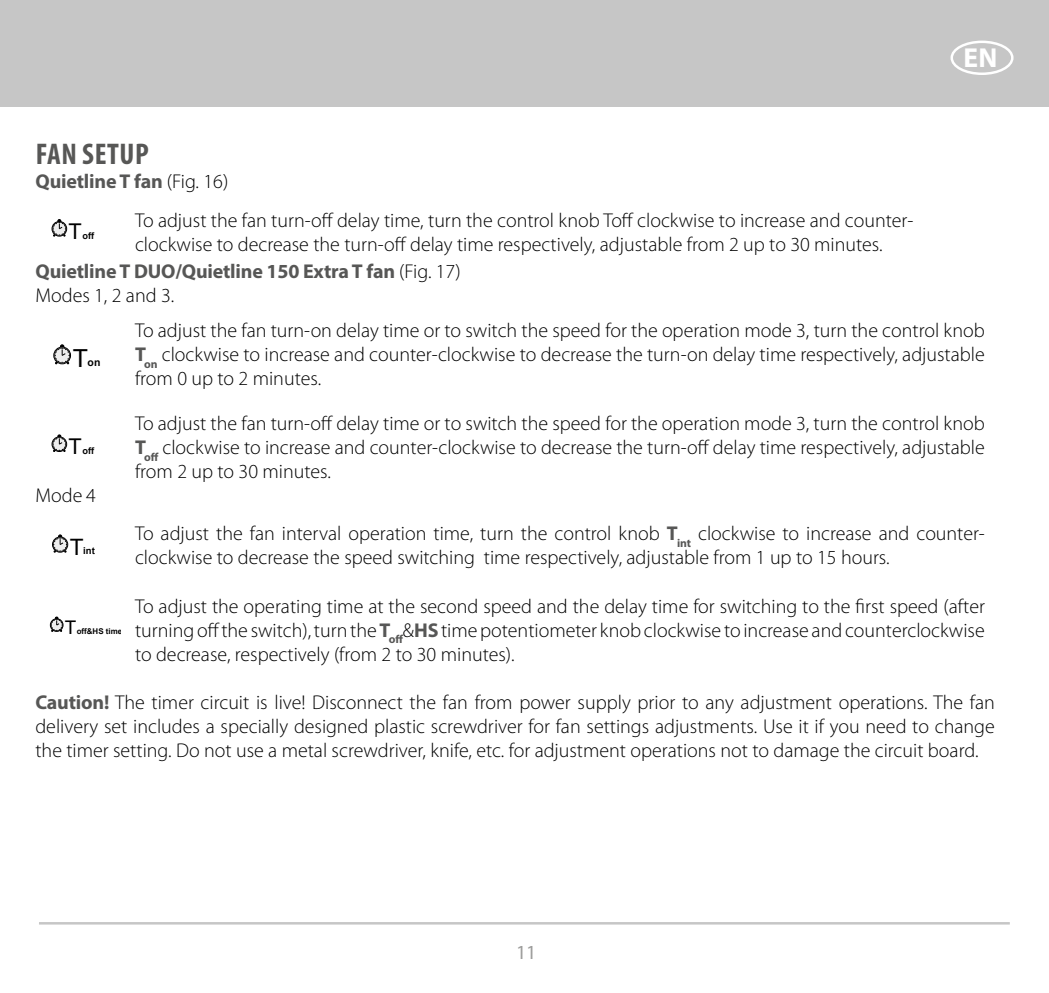
<style>
.page{position:relative;width:1049px;height:993px;background:#fff}
.page>*{position:absolute;margin:0;border:0;box-sizing:border-box;transform-origin:0 0}
.t1{font:700 condensed 30px "Myriad Pro";letter-spacing:.02em;color:#575756}
.t2{font:700 27.5px "Myriad Pro";color:#fff}
.t3{font:24.75px "Arial";color:#000}
.t4{font:22.5px "Arial";color:#000}
.t5{font:21.75px "Arial";color:#000}
.t6{font:300 20px/24px "Myriad Pro";color:#000;text-align:justify}
.t7{font:700 20px/24px "Myriad Pro";letter-spacing:-.01em;color:#575756}
.t8{font:20px "Myriad Pro";color:#9d9d9c}
.t9{font:18.75px "Arial";color:#000}
.t10{font:700 10.5px "Arial";color:#000}
.t11{font:700 9.5px "Arial";color:#000}
.t12{font:700 9.25px "Arial";color:#000}
.t13{font:700 8px "Arial";color:#000}
.s1{font-weight:300;color:#000}
.s2{font-weight:700;color:#575756}
</style>
<div class="page">
<div style="left:0;top:0;width:1049px;height:106px;background:#c6c6c6"></div>
<div style="left:950px;top:41px;width:63px;height:34px;border:2px solid #fff;border-radius:50%"></div>
<hr style="left:39px;top:921px;width:971px;height:3px;background:#c6c6c6">
<svg style="left:52px;top:219px;width:15px;height:17px"></svg>
<svg style="left:53px;top:344px;width:18px;height:20px"></svg>
<svg style="left:52px;top:434px;width:15px;height:18px"></svg>
<svg style="left:52px;top:534px;width:16px;height:18px"></svg>
<svg style="left:50px;top:616px;width:13px;height:16px"></svg>
<h1 class="t1" style="left:36px;top:135px;width:115px">FAN SETUP</h1>
<p class="t7" style="left:35px;top:169px;width:194px">Quietline T fan <span class="s1">(Fig. 16)</span></p>
<p class="t5" style="left:69px;top:216px;width:15px">T</p>
<p class="t12" style="left:83px;top:229px;width:13px">off</p>
<p class="t6" style="left:135px;top:208px;width:780px">To adjust the fan turn-off delay time, turn the control knob Toff clockwise to increase and counter&shy;clockwise to decrease the turn-off delay time respectively, adjustable from 2 up to 30 minutes.</p>
<p class="t7" style="left:35px;top:258px;width:427px">Quietline T DUO/Quietline 150 Extra T fan <span class="s1">(Fig. 17)<br>Modes 1, 2 and 3.</span></p>
<h2 class="t2" style="left:963px;top:40px;width:36px">EN</h2>
<p class="t3" style="left:73px;top:341px;width:17px">T</p>
<p class="t10" style="left:88px;top:355px;width:14px">on</p>
<p class="t5" style="left:69px;top:431px;width:15px">T</p>
<p class="t12" style="left:83px;top:444px;width:13px">off</p>
<p class="t6" style="left:35px;top:483px;width:62px">Mode 4</p>
<p class="t4" style="left:70px;top:531px;width:15px">T</p>
<p class="t11" style="left:83px;top:544px;width:13px">int</p>
<p class="t6" style="left:135px;top:318px;width:851px">To adjust the fan turn-on delay time or to switch the speed for the operation mode 3, turn the control knob <span class="s2">T</span><sub>on</sub> clockwise to increase and counter-clockwise to decrease the turn-on delay time respectively, adjustable from 0 up to 2 minutes.</p>
<p class="t6" style="left:135px;top:411px;width:851px">To adjust the fan turn-off delay time or to switch the speed for the operation mode 3, turn the control knob <span class="s2">T</span><sub>off</sub> clockwise to increase and counter-clockwise to decrease the turn-off delay time respectively, adjustable from 2 up to 30 minutes.</p>
<p class="t6" style="left:135px;top:521px;width:851px">To adjust the fan interval operation time, turn the control knob <span class="s2">T</span><sub>int</sub> clockwise to increase and counter&shy;clockwise to decrease the speed switching time respectively, adjustable from 1 up to 15 hours.</p>
<p class="t6" style="left:135px;top:594px;width:851px">To adjust the operating time at the second speed and the delay time for switching to the first speed (after turning off the switch), turn the <span class="s2">T</span><sub>off</sub>&amp;<span class="s2">HS</span> time potentiometer knob clockwise to increase and counterclockwise to decrease, respectively (from 2 to 30 minutes).</p>
<p class="t6" style="left:35px;top:690px;width:961px"><span class="s2">Caution!</span> The timer circuit is live! Disconnect the fan from power supply prior to any adjustment operations. The fan delivery set includes a specially designed plastic screwdriver for fan settings adjustments. Use it if you need to change the timer setting. Do not use a metal screwdriver, knife, etc. for adjustment operations not to damage the circuit board.</p>
<p class="t9" style="left:65px;top:614px;width:13px">T</p>
<p class="t13" style="left:77px;top:625px;width:47px">off&amp;HS time</p>
<p class="t8" style="left:516px;top:939px;width:22px">11</p>
</div>
